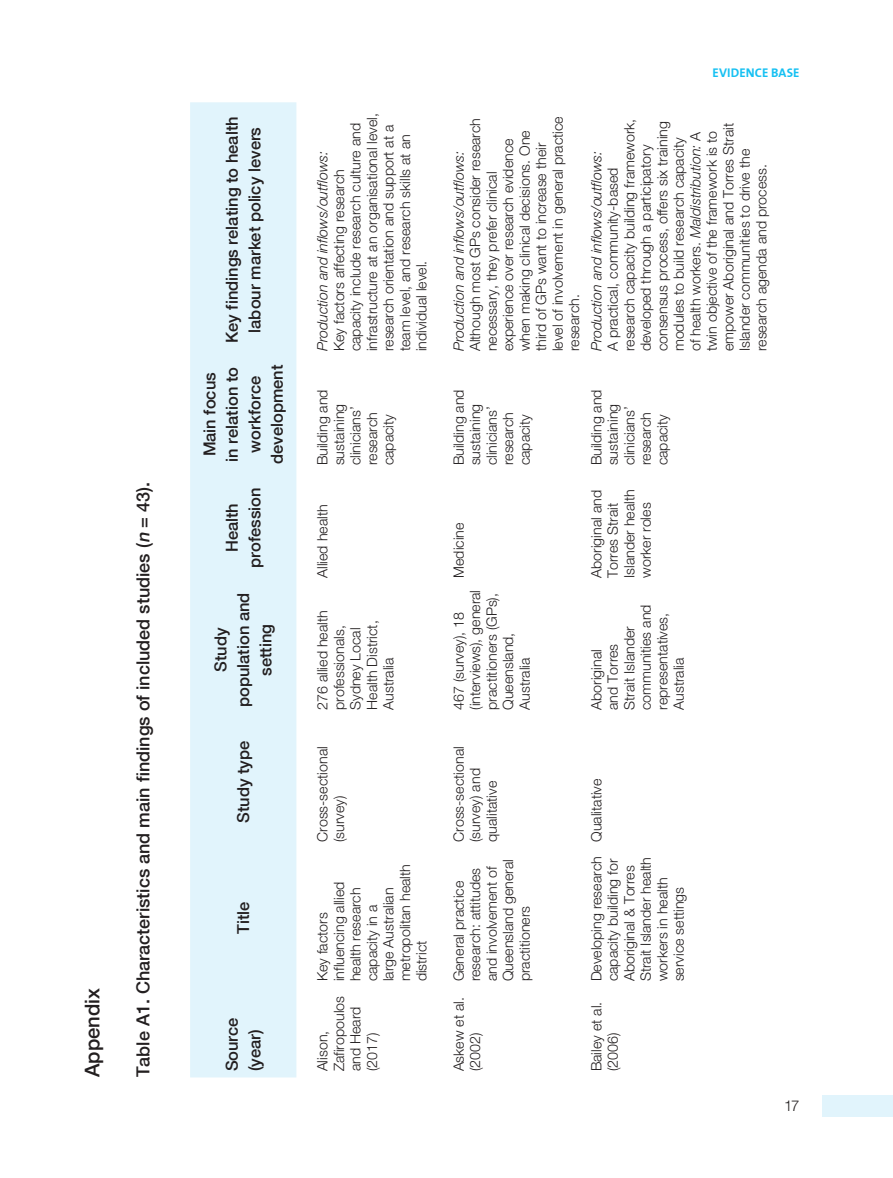
<style>
.page{position:relative;width:893px;height:1178px;background:#fff}
.page>*{position:absolute;margin:0;border:0;box-sizing:border-box;transform-origin:0 0}
.pSec1ttl{font:500 20.25px "Helvetica Neue LT Com";color:#231f20}
.pTableCaption{font:500 18px "Helvetica Neue LT Com";color:#231f20}
.pTableColumnHead{font:500 16.5px/22.5px "Helvetica Neue LT Com";color:#231f20;text-align:center}
.t1{font:300 15px "Helvetica Neue LT Pro";color:#231f20}
.pTableBody{font:300 14.25px/16.5px "Helvetica Neue LT Std";color:#231f20}
.t2{font:700 12.75px "The Mix Plain";letter-spacing:.01em;color:#15c0f2}
.s1{font-style:italic}
</style>
<div class="page">
<div style="left:823px;top:1095px;width:70px;height:21px;background:#e1f4fc"></div>
<div style="left:190px;top:102px;width:106px;height:975px;background:#e1f4fc"></div>
<p class="pSec1ttl" style="left:80px;top:1077px;width:91px;rotate:-90deg">Appendix</p>
<p class="pTableCaption" style="left:132px;top:1077px;width:597px;rotate:-90deg">Table A1. Characteristics and main findings of included studies (<span class="s1">n</span> = 43).</p>
<p class="pTableColumnHead" style="left:221px;top:343px;width:228px;rotate:-90deg">Key findings relating to health labour market policy levers</p>
<p class="pTableColumnHead" style="left:198px;top:464px;width:101px;rotate:-90deg">Main focus in relation to workforce development</p>
<p class="pTableColumnHead" style="left:221px;top:568px;width:82px;rotate:-90deg">Health profession</p>
<p class="pTableColumnHead" style="left:209px;top:707px;width:116px;rotate:-90deg">Study population and setting</p>
<p class="pTableColumnHead" style="left:232px;top:823px;width:84px;rotate:-90deg">Study type</p>
<p class="pTableColumnHead" style="left:232px;top:934px;width:34px;rotate:-90deg">Title</p>
<p class="pTableColumnHead" style="left:221px;top:1071px;width:56px;text-align:left;rotate:-90deg">Source (year)</p>
<p class="pTableBody" style="left:314px;top:351px;width:240px;rotate:-90deg"><span class="s1">Production and inflows/outflows:<br></span>Key factors affecting research<br>capacity include research culture and infrastructure at an organisational level, research orientation and support at a team level, and research skills at an individual level.</p>
<p class="pTableBody" style="left:314px;top:465px;width:78px;rotate:-90deg">Building and sustaining clinicians’ research capacity</p>
<p class="pTableBody" style="left:314px;top:578px;width:75px;rotate:-90deg">Allied health</p>
<p class="pTableBody" style="left:314px;top:710px;width:101px;rotate:-90deg">276 allied health professionals,<br>Sydney Local<br>Health District,<br>Australia</p>
<p class="pTableBody" style="left:314px;top:842px;width:97px;rotate:-90deg">Cross-sectional (survey)</p>
<p class="pTableBody" style="left:314px;top:981px;width:119px;rotate:-90deg">Key factors influencing allied health research capacity in a<br>large Australian metropolitan health district</p>
<p class="pTableBody" style="left:314px;top:1071px;width:77px;rotate:-90deg">Alison,<br>Zafiropoulos and Heard (2017)</p>
<p class="t2" style="left:713px;top:62px;width:88px">EVIDENCE BASE</p>
<p class="pTableBody" style="left:450px;top:351px;width:236px;rotate:-90deg"><span class="s1">Production and inflows/outflows:<br></span>Although most GPs consider research necessary, they prefer clinical experience over research evidence when making clinical decisions. One third of GPs want to increase their level of involvement in general practice research.</p>
<p class="pTableBody" style="left:588px;top:351px;width:234px;rotate:-90deg"><span class="s1">Production and inflows/outflows:<br></span>A practical, community-based research capacity building framework, developed through a participatory consensus process, offers six training modules to build research capacity<br>of health workers. <span class="s1">Maldistribution:</span> A twin objective of the framework is to empower Aboriginal and Torres Strait Islander communities to drive the research agenda and process.</p>
<p class="pTableBody" style="left:450px;top:465px;width:78px;rotate:-90deg">Building and sustaining clinicians’ research capacity</p>
<p class="pTableBody" style="left:450px;top:578px;width:57px;rotate:-90deg">Medicine</p>
<p class="pTableBody" style="left:450px;top:710px;width:121px;rotate:-90deg">467 (survey), 18 (interviews), general practitioners (GPs),<br>Queensland,<br>Australia</p>
<p class="pTableBody" style="left:450px;top:842px;width:97px;rotate:-90deg">Cross-sectional (survey) and qualitative</p>
<p class="pTableBody" style="left:450px;top:981px;width:124px;rotate:-90deg">General practice research: attitudes and involvement of<br>Queensland general practitioners</p>
<p class="pTableBody" style="left:450px;top:1071px;width:76px;rotate:-90deg">Askew et al. (2002)</p>
<p class="pTableBody" style="left:588px;top:465px;width:78px;rotate:-90deg">Building and sustaining clinicians’ research capacity</p>
<p class="pTableBody" style="left:588px;top:578px;width:90px;rotate:-90deg">Aboriginal and<br>Torres Strait<br>Islander health worker roles</p>
<p class="pTableBody" style="left:588px;top:710px;width:107px;rotate:-90deg">Aboriginal<br>and Torres<br>Strait Islander communities and representatives,<br>Australia</p>
<p class="pTableBody" style="left:588px;top:842px;width:65px;rotate:-90deg">Qualitative</p>
<p class="pTableBody" style="left:588px;top:981px;width:127px;rotate:-90deg">Developing research capacity building for<br>Aboriginal &amp; Torres<br>Strait Islander health workers in health service settings</p>
<p class="pTableBody" style="left:588px;top:1071px;width:71px;rotate:-90deg">Bailey et al. (2006)</p>
<p class="t1" style="left:784px;top:1096px;width:17px">17</p>
</div>
